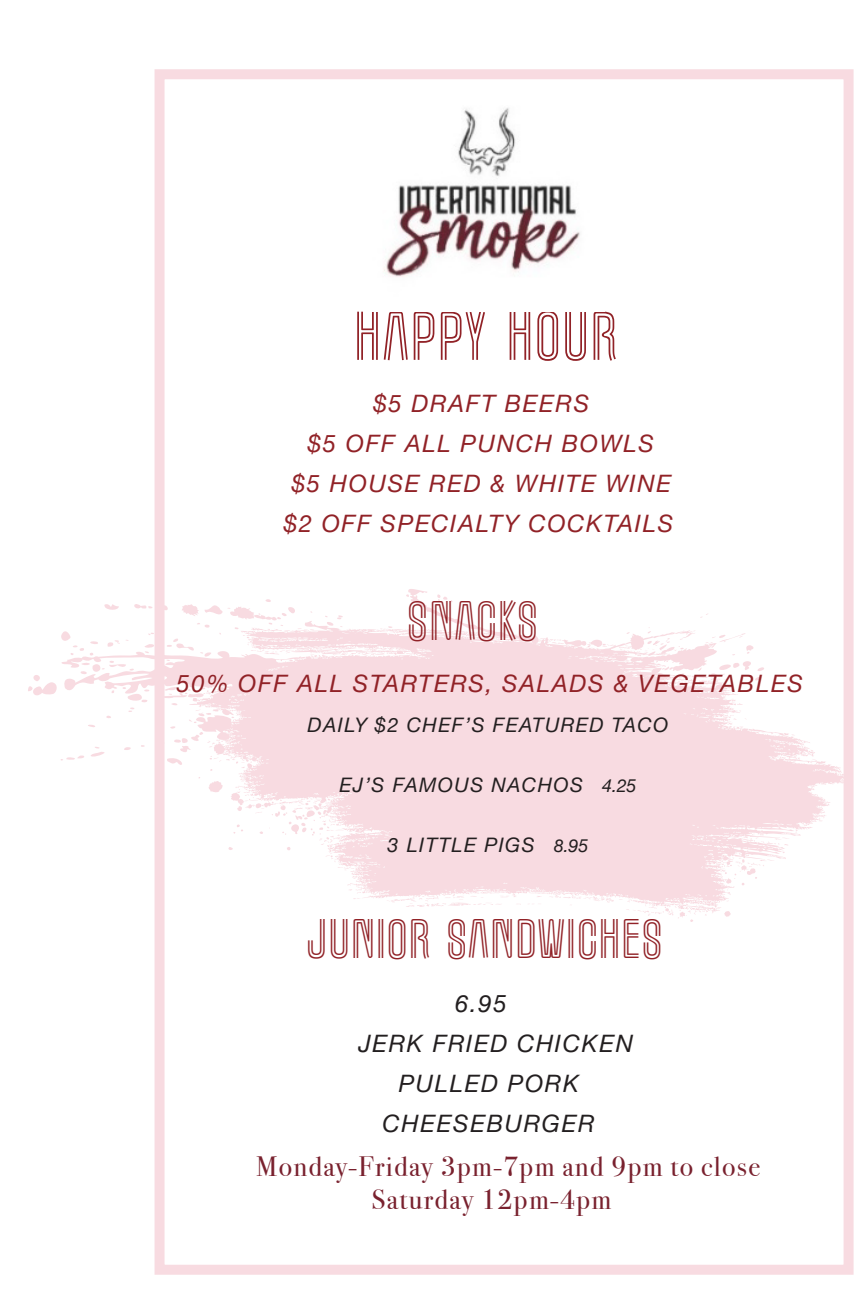
<style>
.page{position:relative;width:864px;height:1296px;background:#fff}
.page>*{position:absolute;margin:0;border:0;box-sizing:border-box;transform-origin:0 0}
.Section_Title{font:60px "Marquee Moon";letter-spacing:.05em;color:#912227}
.Section_Title-2{font:48px "Marquee Moon";letter-spacing:.05em;color:#912227}
.t1{font:28px "Bodoni Svty Two ITCTT";letter-spacing:.05em;color:#79212e}
.Item_Callout{font:italic 24px "Helvetica Neue";letter-spacing:.07em;color:#912227}
.Item_Name{font:italic 24px "Helvetica Neue";letter-spacing:.07em;color:#231f20}
.Item_Name-2{font:italic 20px "Helvetica Neue";letter-spacing:.07em;color:#231f20}
.s1{font-size:18px}
</style>
<div class="page">
<svg style="left:28px;top:586px;width:680px;height:185px"></svg>
<svg style="left:195px;top:627px;width:648px;height:289px;fill:#f8dbe1"></svg>
<div style="left:155px;top:69px;width:699px;height:1206px;border:10px solid #f8dbe1"></div>
<img style="left:384px;top:108px;width:196px;height:169px">
<p class="Section_Title" style="left:355px;top:299px;width:263px">HAPPY HOUR</p>
<p class="Item_Callout" style="left:374px;top:389px;width:217px">$5 DRAFT BEERS</p>
<p class="Item_Callout" style="left:308px;top:429px;width:348px">$5 OFF ALL PUNCH BOWLS</p>
<p class="Item_Callout" style="left:292px;top:469px;width:381px">$5 HOUSE RED &amp; WHITE WINE</p>
<p class="Item_Callout" style="left:284px;top:509px;width:391px">$2 OFF SPECIALTY COCKTAILS</p>
<p class="Section_Title-2" style="left:408px;top:591px;width:132px">SNACKS</p>
<p class="Item_Callout" style="left:176px;top:669px;width:628px">50% OFF ALL STARTERS, SALADS &amp; VEGETABLES</p>
<p class="Item_Name-2" style="left:308px;top:713px;width:362px">DAILY $2 CHEF’S FEATURED TACO</p>
<p class="Item_Name-2" style="left:339px;top:773px;width:299px">EJ’S FAMOUS NACHOS <span class="s1">4.25</span></p>
<p class="Item_Name-2" style="left:388px;top:833px;width:202px">3 LITTLE PIGS <span class="s1">8.95</span></p>
<p class="Section_Title-2" style="left:308px;top:909px;width:356px">JUNIOR SANDWICHES</p>
<p class="Item_Name" style="left:455px;top:989px;width:53px">6.95</p>
<p class="Item_Name" style="left:358px;top:1029px;width:276px">JERK FRIED CHICKEN</p>
<p class="Item_Name" style="left:399px;top:1069px;width:182px">PULLED PORK</p>
<p class="Item_Name" style="left:383px;top:1109px;width:213px">CHEESEBURGER</p>
<p class="t1" style="left:256px;top:1143px;width:506px">Monday-Friday 3pm-7pm and 9pm to close</p>
<p class="t1" style="left:372px;top:1176px;width:241px">Saturday 12pm-4pm</p>
</div>
